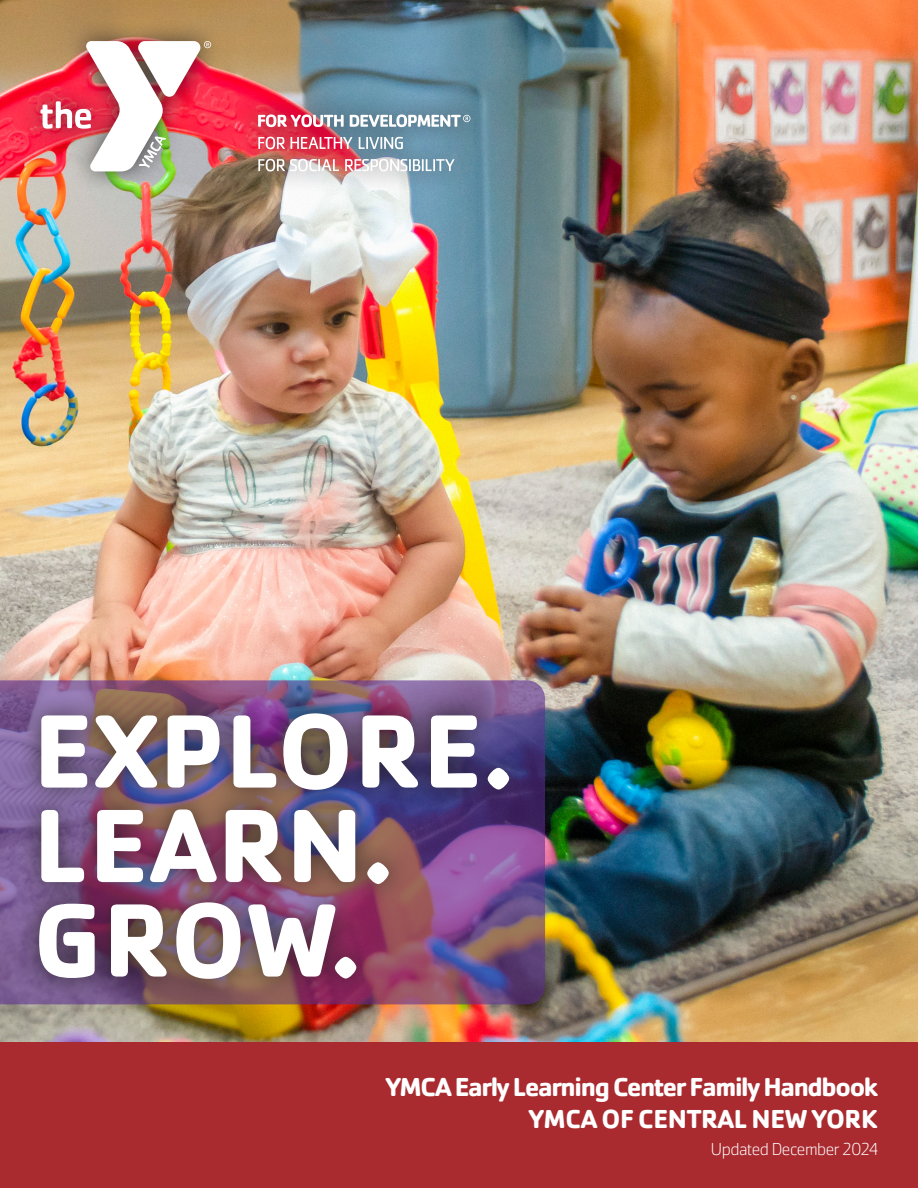
<style>
.page{position:relative;width:918px;height:1188px;background:#fff}
.page>*{position:absolute;margin:0;border:0;box-sizing:border-box;transform-origin:0 0}
.t1{font:700 108px "Cachet Pro";letter-spacing:.01em;color:#fff}
.t2{font:700 27px "Cachet Pro";letter-spacing:-.05em;color:#fff}
.t3{font:700 27px "Cachet Pro";letter-spacing:-.015em;color:#fff}
.t4{font:200 18px "Cachet Pro";letter-spacing:-.025em;color:#fff}
</style>
<div class="page">
<img style="left:0;top:0;width:918px;height:1042px">
<svg style="left:0;top:680px;width:545px;height:324px"></svg>
<div style="left:19px;top:18px;width:212px;height:176px;background:#231f20;opacity:.75"></div>
<img style="left:40px;top:41px;width:171px;height:130px">
<div style="left:236px;top:92px;width:255px;height:101px;background:#231f20;opacity:.75"></div>
<svg style="left:258px;top:114px;width:86px;height:13px"></svg>
<svg style="left:258px;top:137px;width:27px;height:12px"></svg>
<svg style="left:291px;top:137px;width:61px;height:12px"></svg>
<svg style="left:359px;top:137px;width:44px;height:12px"></svg>
<svg style="left:258px;top:159px;width:81px;height:12px"></svg>
<svg style="left:345px;top:159px;width:109px;height:12px"></svg>
<svg style="left:350px;top:114px;width:120px;height:13px"></svg>
<div style="left:0;top:1042px;width:918px;height:146px;background:#a92b30"></div>
<div style="left:17px;top:691px;width:513px;height:310px;background:#231f20;opacity:.75"></div>
<p class="t1" style="left:33px;top:684px;width:482px">EXPLORE.</p>
<p class="t1" style="left:33px;top:779px;width:362px">LEARN.</p>
<p class="t1" style="left:33px;top:873px;width:329px">GROW.</p>
<p class="t2" style="left:386px;top:1070px;width:494px">YMCA Early Learning Center Family Handbook</p>
<p class="t3" style="left:529px;top:1102px;width:350px">YMCA OF CENTRAL NEW YORK</p>
<p class="t4" style="left:711px;top:1138px;width:169px">Updated December 2024</p>
</div>
